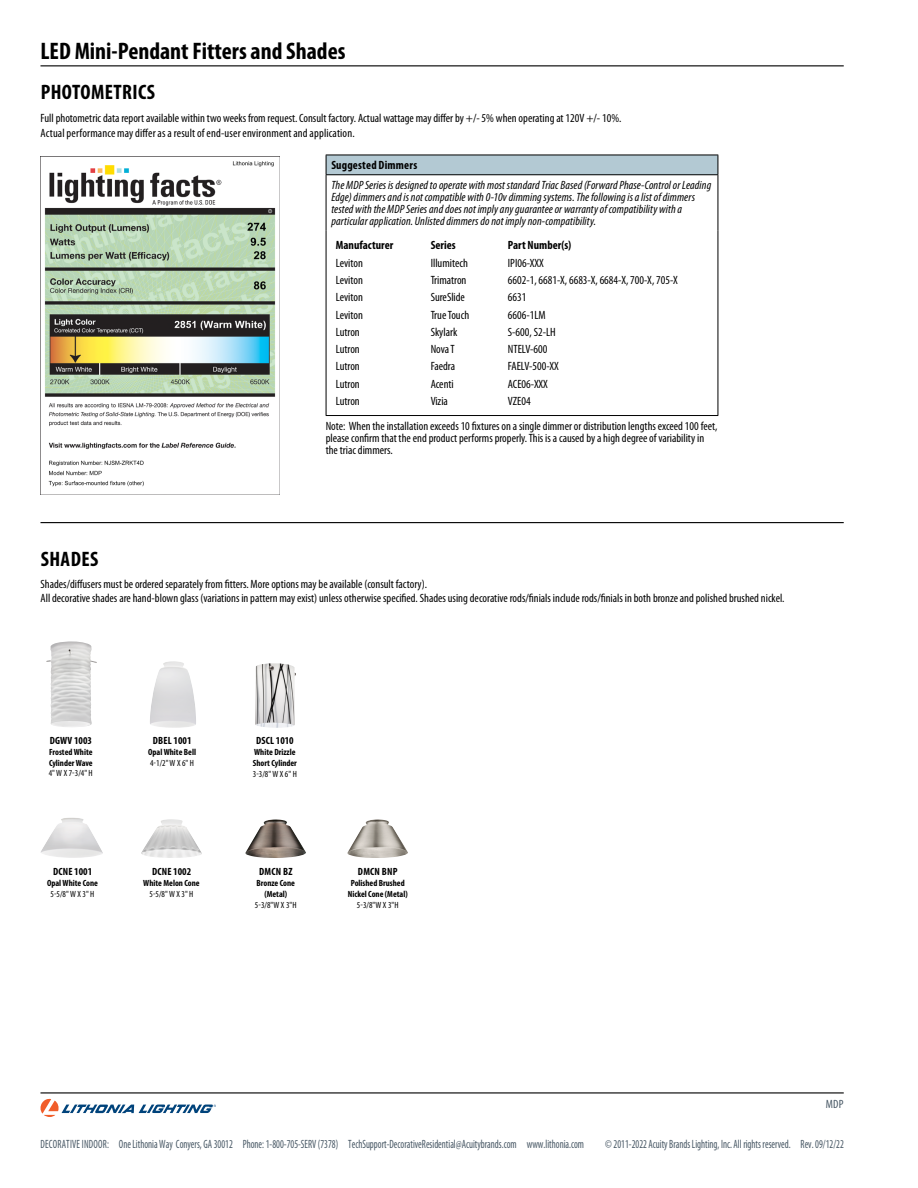
<style>
.page{position:relative;width:918px;height:1188px;background:#fff}
.page>*{position:absolute;margin:0;border:0;box-sizing:border-box;transform-origin:0 0}
.t1{font:700 condensed 24px "Myriad Pro";color:#000}
.t2{font:700 condensed 21px "Myriad Pro";letter-spacing:.02em;color:#000}
.t3{font:condensed 12px/14.4px "Myriad Pro";color:#000}
.t4{font:italic condensed 12px/12px "Myriad Pro";letter-spacing:.01em;color:#000}
.t5{font:condensed 12px "Myriad Pro";color:#485865;scale:.83 1}
.t6{font:700 condensed 12px "Myriad Pro";color:#000}
.t7{font:condensed 12px "Myriad Pro";color:#485865}
.t8{font:700 condensed 10.5px "Myriad Pro";letter-spacing:.02em;color:#000}
.t9{font:700 condensed 9px/10.8px "Myriad Pro";color:#000}
.t10{font:condensed 9px "Myriad Pro";color:#000}
</style>
<div class="page">
<hr style="left:40px;top:522px;width:804px;height:1px;background:#000">
<img style="left:150px;top:661px;width:46px;height:67px">
<img style="left:46px;top:641px;width:51px;height:86px">
<img style="left:255px;top:663px;width:41px;height:65px">
<img style="left:41px;top:818px;width:62px;height:40px">
<img style="left:141px;top:819px;width:61px;height:39px">
<img style="left:347px;top:819px;width:61px;height:39px">
<img style="left:245px;top:819px;width:61px;height:39px">
<img style="left:40px;top:157px;width:236px;height:337px">
<div style="left:326px;top:155px;width:392px;height:20px;background:#b3c9d3"></div>
<svg style="left:718px;top:155px;width:1px;height:19px"></svg>
<svg style="left:326px;top:156px;width:1px;height:18px"></svg>
<hr style="left:326px;top:155px;width:392px;height:1px;background:#000">
<hr style="left:326px;top:174px;width:392px;height:1px;background:#000">
<hr style="left:326px;top:175px;width:1px;height:56px;background:#000">
<hr style="left:718px;top:175px;width:1px;height:56px;background:#000">
<hr style="left:326px;top:231px;width:1px;height:184px;background:#000">
<hr style="left:718px;top:231px;width:1px;height:184px;background:#000">
<hr style="left:326px;top:415px;width:392px;height:1px;background:#000">
<hr style="left:40px;top:65px;width:804px;height:1px;background:#000">
<hr style="left:40px;top:1092px;width:804px;height:2px;background:#000">
<svg style="left:40px;top:1099px;width:176px;height:18px"></svg>
<h1 class="t1" style="left:40px;top:37px;width:307px">LED Mini-Pendant Fitters and Shades</h1>
<h2 class="t2" style="left:41px;top:81px;width:116px">PHOTOMETRICS</h2>
<p class="t3" style="left:40px;top:111px;width:582px">Full photometric data report available within two weeks from request. Consult factory. Actual wattage may differ by +/- 5% when operating at 120V +/- 10%.<br>Actual performance may differ as a result of end-user environment and application.</p>
<h2 class="t2" style="left:41px;top:547px;width:59px">SHADES</h2>
<p class="t6" style="left:331px;top:159px;width:87px">Suggested Dimmers</p>
<p class="t4" style="left:331px;top:180px;width:381px">The MDP Series is designed to operate with most standard Triac Based (Forward Phase-Control or Leading Edge) dimmers and is not compatible with 0-10v dimming systems. The following is a list of dimmers tested with the MDP Series and does not imply any guarantee or warranty of compatibility with a particular application. Unlisted dimmers do not imply non-compatibility.</p>
<p class="t6" style="left:336px;top:239px;width:59px">Manufacturer</p>
<p class="t6" style="left:431px;top:239px;width:26px">Series</p>
<p class="t6" style="left:508px;top:239px;width:65px">Part Number(s)</p>
<p class="t3" style="left:336px;top:256px;width:29px">Leviton</p>
<p class="t3" style="left:431px;top:256px;width:39px">Illumitech</p>
<p class="t3" style="left:508px;top:256px;width:37px">IPI06-XXX</p>
<p class="t3" style="left:336px;top:273px;width:29px">Leviton</p>
<p class="t3" style="left:431px;top:273px;width:37px">Trimatron</p>
<p class="t3" style="left:508px;top:273px;width:172px">6602-1, 6681-X, 6683-X, 6684-X, 700-X, 705-X</p>
<p class="t3" style="left:336px;top:290px;width:29px">Leviton</p>
<p class="t3" style="left:431px;top:290px;width:36px">SureSlide</p>
<p class="t3" style="left:508px;top:290px;width:20px">6631</p>
<p class="t3" style="left:336px;top:308px;width:29px">Leviton</p>
<p class="t3" style="left:431px;top:308px;width:40px">True Touch</p>
<p class="t3" style="left:508px;top:308px;width:39px">6606-1LM</p>
<p class="t3" style="left:336px;top:325px;width:26px">Lutron</p>
<p class="t3" style="left:431px;top:325px;width:28px">Skylark</p>
<p class="t3" style="left:508px;top:325px;width:49px">S-600, S2-LH</p>
<p class="t3" style="left:336px;top:342px;width:26px">Lutron</p>
<p class="t3" style="left:431px;top:342px;width:26px">Nova T</p>
<p class="t3" style="left:508px;top:342px;width:41px">NTELV-600</p>
<p class="t3" style="left:336px;top:360px;width:26px">Lutron</p>
<p class="t3" style="left:431px;top:360px;width:26px">Faedra</p>
<p class="t3" style="left:508px;top:360px;width:52px">FAELV-500-XX</p>
<p class="t3" style="left:336px;top:377px;width:26px">Lutron</p>
<p class="t3" style="left:431px;top:377px;width:25px">Acenti</p>
<p class="t3" style="left:508px;top:377px;width:42px">ACE06-XXX</p>
<p class="t3" style="left:336px;top:394px;width:26px">Lutron</p>
<p class="t3" style="left:431px;top:394px;width:19px">Vizia</p>
<p class="t3" style="left:326px;top:389px;width:393px;line-height:25px;text-align:center">VZE04<br>Note: When the installation exceeds 10 fixtures on a single dimmer or distribution lengths exceed 100 feet,</p>
<p class="t3" style="left:326px;top:432px;width:380px;line-height:12px">please confirm that the end product performs properly. This is a caused by a high degree of variability in the triac dimmers.</p>
<p class="t3" style="left:40px;top:577px;width:746px">Shades/diffusers must be ordered separately from fitters. More options may be available (consult factory).<br>All decorative shades are hand-blown glass (variations in pattern may exist) unless otherwise specified. Shades using decorative rods/finials include rods/finials in both bronze and polished brushed nickel.</p>
<p class="t8" style="left:50px;top:735px;width:44px">DGWV 1003</p>
<p class="t9" style="left:49px;top:747px;width:45px">Frosted White<br>Cylinder Wave</p>
<p class="t10" style="left:49px;top:769px;width:46px">4" W X 7-3/4" H</p>
<p class="t8" style="left:53px;top:866px;width:41px">DCNE 1001</p>
<p class="t9" style="left:47px;top:878px;width:53px">Opal White Cone</p>
<p class="t10" style="left:50px;top:889px;width:46px">5-5/8" W X 3" H</p>
<p class="t8" style="left:153px;top:735px;width:40px">DBEL 1001</p>
<p class="t9" style="left:148px;top:747px;width:49px">Opal White Bell</p>
<p class="t10" style="left:150px;top:758px;width:46px">4-1/2" W X 6" H</p>
<p class="t8" style="left:152px;top:866px;width:41px">DCNE 1002</p>
<p class="t9" style="left:143px;top:878px;width:58px">White Melon Cone</p>
<p class="t10" style="left:149px;top:889px;width:46px">5-5/8" W X 3" H</p>
<p class="t8" style="left:256px;top:735px;width:39px">DSCL 1010</p>
<p class="t9" style="left:253px;top:747px;width:46px">White Drizzle<br>Short Cylinder</p>
<p class="t10" style="left:253px;top:769px;width:46px">3-3/8" W X 6" H</p>
<p class="t8" style="left:259px;top:866px;width:35px">DMCN BZ</p>
<p class="t9" style="left:257px;top:878px;width:40px;text-align:center">Bronze Cone (Metal)</p>
<p class="t10" style="left:255px;top:900px;width:43px">5-3/8"W X 3"H</p>
<p class="t8" style="left:358px;top:866px;width:41px">DMCN BNP</p>
<p class="t9" style="left:348px;top:878px;width:61px;text-align:center">Polished Brushed<br>Nickel Cone (Metal)</p>
<p class="t10" style="left:357px;top:900px;width:43px">5-3/8"W X 3"H</p>
<p class="t7" style="left:826px;top:1097px;width:19px">MDP</p>
<p class="t5" style="left:41px;top:1137px;width:656px">DECORATIVE INDOOR: One Lithonia Way Conyers, GA 30012 Phone: 1-800-705-SERV (7378) TechSupport-DecorativeResidential@Acuitybrands.com www.lithonia.com</p>
<p class="t5" style="left:605px;top:1137px;width:289px">© 2011-2022 Acuity Brands Lighting, Inc. All rights reserved. Rev. 09/12/22</p>
</div>
